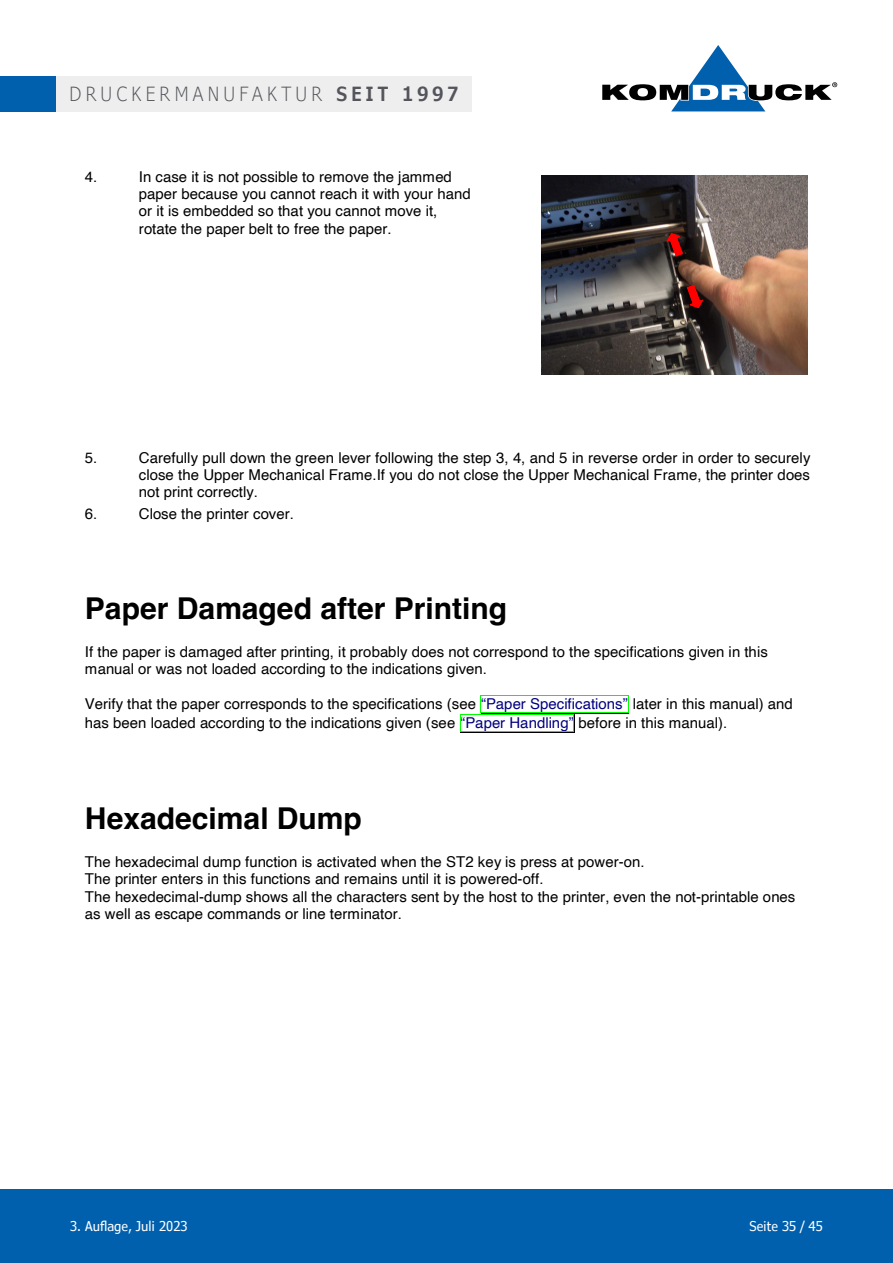
<style>
.page{position:relative;width:893px;height:1263px;background:#fff}
.page>*{position:absolute;margin:0;border:0;box-sizing:border-box;transform-origin:0 0}
.t1{font:700 30.15px "Helvetica";color:#000}
.t2{font:300 condensed 19.5px/14.4px "Verdana Pro";letter-spacing:.22em;color:#54555a}
.t3{font:15px/17.2px "Helvetica";color:#000}
.t4{font:condensed 13.5px "Verdana Pro";color:#fff}
.s1{font-weight:600}
.s2{color:#000080}
</style>
<div class="page">
<div style="left:0;top:1190px;width:893px;height:73px;background:#0160ae"></div>
<div style="left:56px;top:76px;width:416px;height:36px;background:#eeeeef"></div>
<div style="left:0;top:76px;width:56px;height:36px;background:#0160ae"></div>
<svg style="left:602px;top:45px;width:235px;height:66px"></svg>
<hr style="left:481px;top:695px;width:147px;height:1px;background:#0f0">
<hr style="left:481px;top:713px;width:147px;height:1px;background:#0f0">
<svg style="left:628px;top:695px;width:1px;height:19px"></svg>
<hr style="left:460px;top:714px;width:114px;height:1px;background:#0f0">
<svg style="left:460px;top:715px;width:1px;height:16px"></svg>
<hr style="left:460px;top:732px;width:114px;height:1px;background:#000">
<hr style="left:460px;top:731px;width:114px;height:1px;background:#0f0">
<svg style="left:574px;top:714px;width:1px;height:19px"></svg>
<img style="left:541px;top:175px;width:266px;height:199px">
<svg style="left:664px;top:232px;width:20px;height:25px"></svg>
<svg style="left:686px;top:284px;width:19px;height:25px"></svg>
<h2 class="t2" style="left:69px;top:73px;width:405px;text-indent:14px">DRUCKERMANUFAKTUR <span class="s1">SEIT 1997<br></span>DRUCKERMANUFAKTUR <span class="s1">SEIT 1997</span></h2>
<p class="t3" style="left:85px;top:168px;width:14px">4.</p>
<p class="t3" style="left:139px;top:168px;width:333px">In case it is not possible to remove the jammed paper because you cannot reach it with your hand or it is embedded so that you cannot move it, rotate the paper belt to free the paper.</p>
<p class="t3" style="left:85px;top:449px;width:14px">5.</p>
<p class="t3" style="left:139px;top:449px;width:673px;text-align:justify">Carefully pull down the green lever following the step 3, 4, and 5 in reverse order in order to securely close the Upper Mechanical Frame.If you do not close the Upper Mechanical Frame, the printer does not print correctly.</p>
<p class="t3" style="left:85px;top:505px;width:14px">6.</p>
<p class="t3" style="left:139px;top:505px;width:157px">Close the printer cover.</p>
<h1 class="t1" style="left:85px;top:590px;width:424px">Paper Damaged after Printing</h1>
<p class="t3" style="left:85px;top:643px;width:684px">If the paper is damaged after printing, it probably does not correspond to the specifications given in this manual or was not loaded according to the indications given.</p>
<p class="t3" style="left:85px;top:695px;width:709px;line-height:18.8px">Verify that the paper corresponds to the specifications (see <span class="s2">“Paper Specifications”</span> later in this manual) and has been loaded according to the indications given (see <span class="s2">“Paper Handling”</span> before in this manual).</p>
<h1 class="t1" style="left:85px;top:800px;width:278px">Hexadecimal Dump</h1>
<p class="t3" style="left:85px;top:853px;width:712px">The hexadecimal dump function is activated when the ST2 key is press at power-on.<br>The printer enters in this functions and remains until it is powered-off.<br>The hexedecimal-dump shows all the characters sent by the host to the printer, even the not-printable ones as well as escape commands or line terminator.</p>
<p class="t4" style="left:70px;top:1218px;width:119px">3. Auflage, Juli 2023</p>
<p class="t4" style="left:749px;top:1218px;width:75px">Seite 35 / 45</p>
</div>
